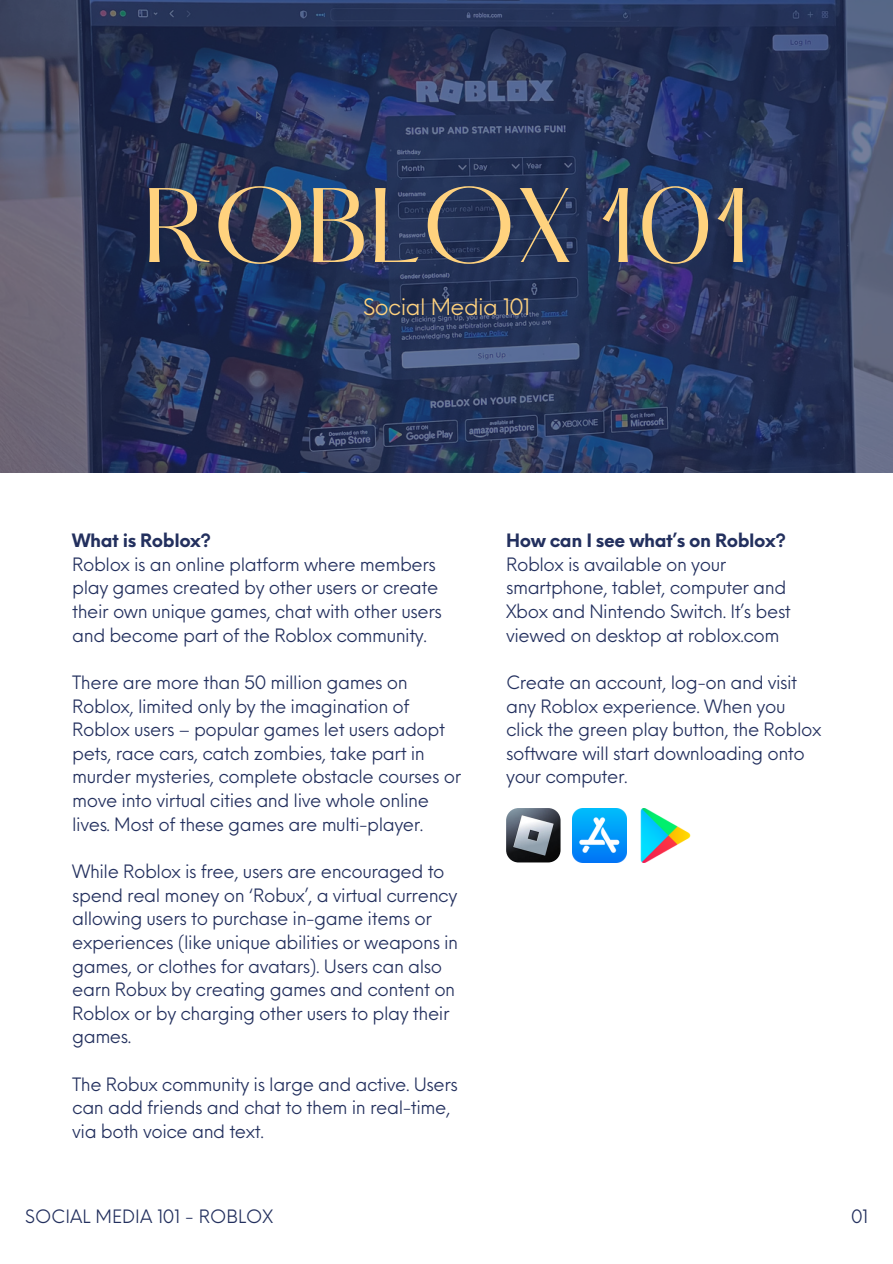
<style>
.page{position:relative;width:893px;height:1264px;background:#fff}
.page>*{position:absolute;margin:0;border:0;box-sizing:border-box;transform-origin:0 0}
.t1{font:92.4px "Hatton";color:#ffd27e}
.t2{font:22.2px "Neue Einstellung";letter-spacing:-.025em;color:#ffd27e}
.t3{font:18px/23.7px "Neue Einstellung";letter-spacing:-.025em;color:#23305e}
.t4{font:700 18px "Neue Einstellung";letter-spacing:-.025em;color:#23305e}
.t5{font:18px "Neue Einstellung";color:#23305e}
</style>
<div class="page">
<svg style="left:0;top:0;width:892px;height:473px;background:#2e3a5e"></svg>
<img style="left:640px;top:808px;width:51px;height:54px">
<img style="left:506px;top:808px;width:54px;height:54px;border-radius:12px">
<img style="left:572px;top:808px;width:54px;height:54px">
<p class="t1" style="left:143px;top:182px;width:609px">ROBLOX 101</p>
<p class="t2" style="left:363px;top:286px;width:168px">Social Media 101</p>
<p class="t4" style="left:72px;top:524px;width:140px">What is Roblox?</p>
<p class="t3" style="left:72px;top:550px;width:371px">Roblox is an online platform where members play games created by other users or create their own unique games, chat with other users and become part of the Roblox community.</p>
<p class="t3" style="left:72px;top:668px;width:390px">There are more than 50 million games on Roblox, limited only by the imagination of Roblox users – popular games let users adopt pets, race cars, catch zombies, take part in murder mysteries, complete obstacle courses or move into virtual cities and live whole online lives. Most of these games are multi-player.</p>
<p class="t3" style="left:72px;top:857px;width:387px">While Roblox is free, users are encouraged to spend real money on ‘Robux’, a virtual currency allowing users to purchase in-game items or experiences (like unique abilities or weapons in games, or clothes for avatars). Users can also earn Robux by creating games and content on Roblox or by charging other users to play their games.</p>
<p class="t3" style="left:72px;top:1070px;width:387px">The Robux community is large and active. Users can add friends and chat to them in real-time, via both voice and text.</p>
<p class="t4" style="left:506px;top:524px;width:281px">How can I see what’s on Roblox?</p>
<p class="t3" style="left:506px;top:550px;width:286px">Roblox is available on your smartphone, tablet, computer and<br>Xbox and Nintendo Switch. It’s best viewed on desktop at roblox.com</p>
<p class="t3" style="left:506px;top:668px;width:317px">Create an account, log-on and visit any Roblox experience. When you click the green play button, the Roblox software will start downloading onto your computer.</p>
<h3 class="t5" style="left:25px;top:1200px;width:249px">SOCIAL MEDIA 101 - ROBLOX</h3>
<p class="t3" style="left:851px;top:1202px;width:19px">01</p>
</div>
